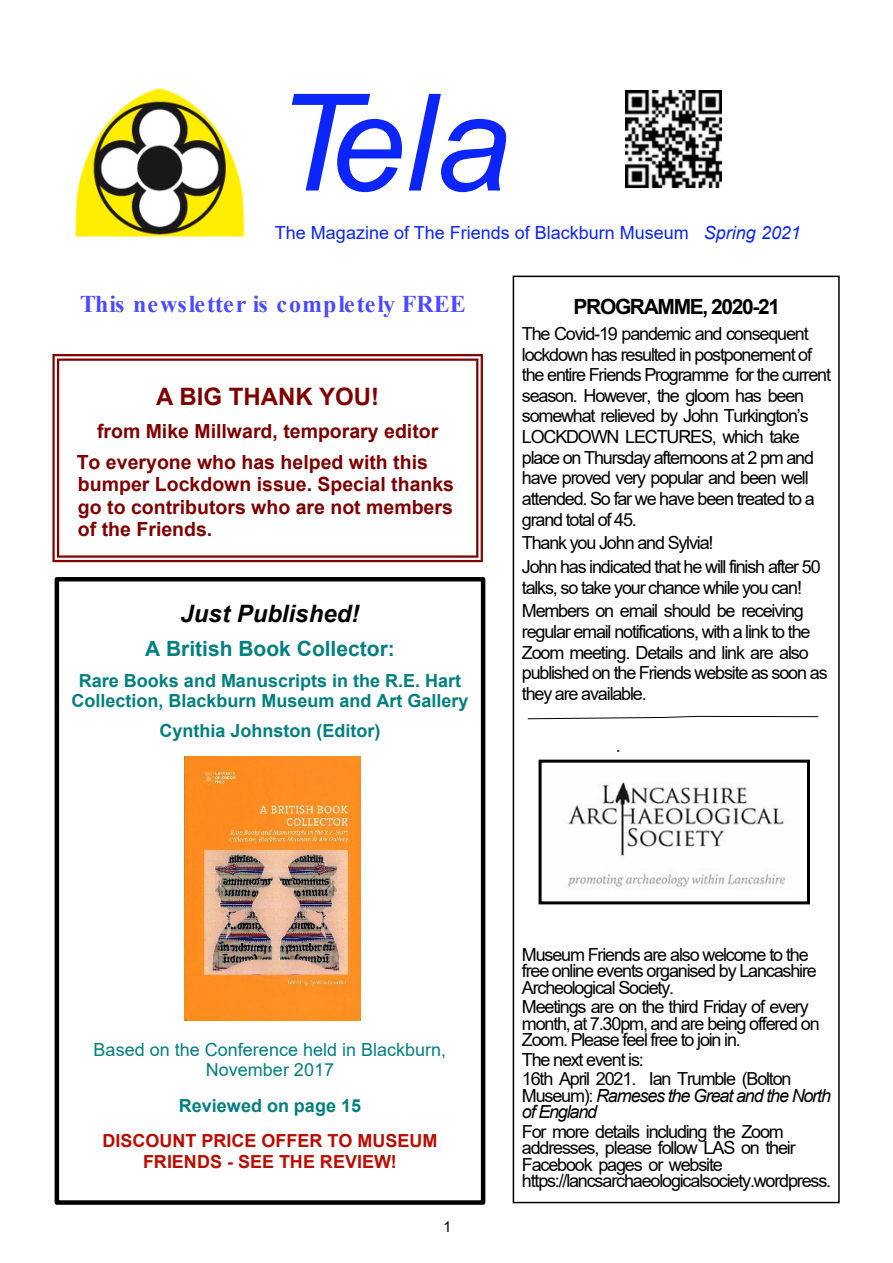
<style>
.page{position:relative;width:893px;height:1263px;background:#fff}
.page>*{position:absolute;margin:0;border:0;box-sizing:border-box;transform-origin:0 0}
.t1{font:italic 135px "Arial";color:#0b25fa}
.t2{font:700 24px "Times New Roman";color:rgb(0 0 255/.71)}
.t3{font:italic 700 24px "Arial";color:#000}
.t4{font:700 24px "Arial";color:#800000}
.t5{font:700 21px "Arial";color:#008080}
.t6{font:700 21px "Arial";letter-spacing:-.065em;color:#000}
.t7{font:700 19.5px/22.4px "Arial";color:#800000}
.t8{font:18px/20.7px "Arial";letter-spacing:-.065em;color:#000}
.t9{font:700 18px/20.7px "Arial";color:#008080;text-align:center}
.t10{font:18px "Arial";color:#0b25fa}
.t11{font:18px/20.7px "Arial";color:#008080;text-align:center}
.t12{font:700 18px/20.7px "Arial";color:#bb0c00;text-align:center}
.t13{font:italic 18px/16.5px "Arial";letter-spacing:-.065em;color:#000}
.t14{font:15px "Arial";color:#000}
.s1{font-style:italic}
.s2{font-style:normal}
</style>
<div class="page">
<img style="left:75px;top:88px;width:170px;height:149px">
<div style="left:55px;top:577px;width:430px;height:628px;border:4px solid #000"></div>
<img style="left:184px;top:756px;width:176px;height:264px">
<svg style="left:52px;top:354px;width:431px;height:208px"></svg>
<div style="left:513px;top:276px;width:327px;height:927px;border:2px solid #000"></div>
<img style="left:568px;top:782px;width:218px;height:105px">
<div style="left:539px;top:760px;width:271px;height:144px;border:3px solid #000"></div>
<img style="left:625px;top:91px;width:96px;height:96px">
<svg style="left:527px;top:716px;width:292px;height:3px"></svg>
<h1 class="t1" style="left:275px;top:92px;width:237px">Tela</h1>
<p class="t10" style="left:275px;top:225px;width:527px">The Magazine of The Friends of Blackburn Museum <span class="s1">Spring 2021</span></p>
<h2 class="t2" style="left:80px;top:296px;width:387px">This newsletter is completely FREE</h2>
<h2 class="t4" style="left:156px;top:388px;width:224px">A BIG THANK YOU!</h2>
<p class="t7" style="left:77px;top:417px;width:363px;line-height:31.3px;text-indent:20px">from Mike Millward, temporary editor<br>To everyone who has helped with this</p>
<p class="t7" style="left:78px;top:475px;width:378px;text-align:justify">bumper Lockdown issue. Special thanks go to contributors who are not members of the Friends.</p>
<h2 class="t3" style="left:181px;top:605px;width:180px">Just Published!</h2>
<p class="t5" style="left:145px;top:641px;width:251px">A British Book Collector:</p>
<p class="t9" style="left:71px;top:672px;width:399px">Rare Books and Manuscripts in the R.E. Hart<br>Collection, Blackburn Museum and Art Gallery</p>
<p class="t9" style="left:159px;top:722px;width:223px">Cynthia Johnston (Editor)</p>
<p class="t6" style="left:574px;top:299px;width:208px">PROGRAMME, 2020-21</p>
<p class="t8" style="left:522px;top:325px;width:311px">The Covid-19 pandemic and consequent lockdown has resulted in postponement of the entire Friends Programme for the current season. However, the gloom has been somewhat relieved by John Turkington’s LOCKDOWN LECTURES, which take place on Thursday afternoons at 2 pm and have proved very popular and been well attended. So far we have been treated to a grand total of 45.</p>
<p class="t8" style="left:522px;top:533px;width:300px;line-height:23.7px">Thank you John and Sylvia!<br>John has indicated that he will finish after 50</p>
<p class="t8" style="left:522px;top:577px;width:283px;line-height:23.7px">talks, so take your chance while you can!<br>Members on email should be receiving</p>
<p class="t8" style="left:522px;top:623px;width:307px">regular email notifications, with a link to the Zoom meeting. Details and link are also published on the Friends website as soon as they are available.</p>
<p class="t11" style="left:94px;top:1040px;width:354px">Based on the Conference held in Blackburn,<br>November 2017</p>
<p class="t9" style="left:179px;top:1097px;width:184px">Reviewed on page 15</p>
<p class="t12" style="left:102px;top:1132px;width:337px">DISCOUNT PRICE OFFER TO MUSEUM<br>FRIENDS - SEE THE REVIEW!</p>
<p class="t14" style="left:443px;top:1221px;width:10px">1</p>
<p class="t8" style="left:522px;top:948px;width:296px;line-height:16.5px">Museum Friends are also welcome to the free online events organised by Lancashire<br>Archeological Society.</p>
<p class="t8" style="left:522px;top:1000px;width:299px;line-height:16.5px">Meetings are on the third Friday of every month, at 7.30pm, and are being offered on<br>Zoom. Please feel free to join in.</p>
<p class="t8" style="left:522px;top:1051px;width:271px;line-height:19.5px">The next event is:<br>16th April 2021. Ian Trumble (Bolton</p>
<p class="t13" style="left:522px;top:1089px;width:311px"><span class="s2">Museum):</span> Rameses the Great and the North of England</p>
<p class="t8" style="left:522px;top:1125px;width:311px;line-height:16.5px">For more details including the Zoom addresses, please follow LAS on their Facebook pages or website https://lancsarchaeologicalsociety.wordpress.</p>
</div>
